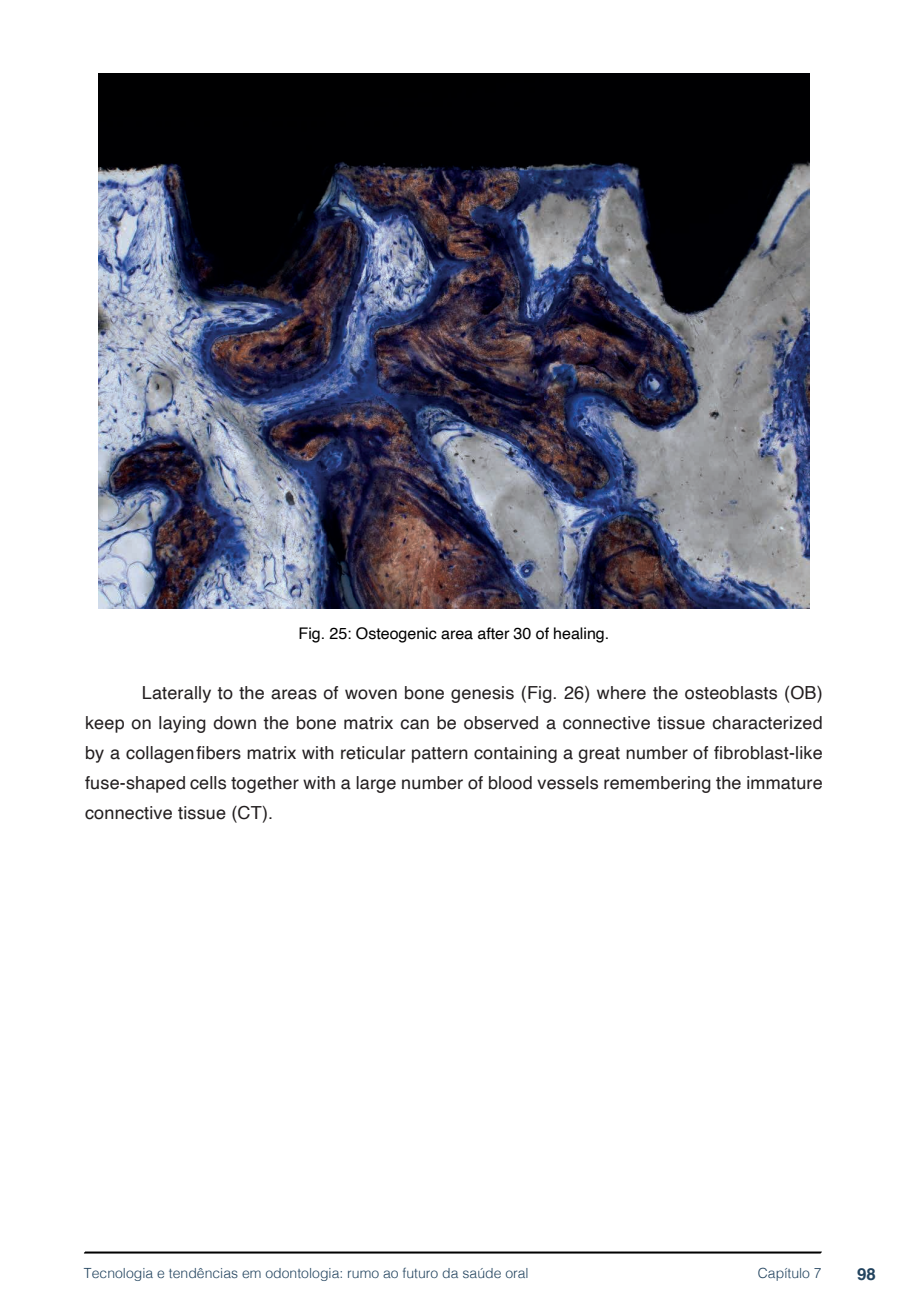
<style>
.page{position:relative;width:908px;height:1304px;background:#fff}
.page>*{position:absolute;margin:0;border:0;box-sizing:border-box;transform-origin:0 0}
.t1{font:18px/30px "Helvetica";letter-spacing:.01em;color:#231f20;text-align:justify}
.t2{font:700 16.8px "Helvetica";color:#23445f}
.t3{font:16px "Helvetica";color:#000}
.t4{font:300 14px "Helvetica";color:#23445f}
</style>
<div class="page">
<svg style="left:84px;top:1251px;width:737px;height:3px;background:#515151"></svg>
<img style="left:98px;top:74px;width:711px;height:534px">
<p class="t3" style="left:298px;top:621px;width:312px">Fig. 25: Osteogenic area after 30 of healing.</p>
<p class="t1" style="left:85px;top:678px;width:738px;text-indent:57px">Laterally to the areas of woven bone genesis (Fig. 26) where the osteoblasts (OB) keep on laying down the bone matrix can be observed a connective tissue characterized by a collagen fibers matrix with reticular pattern containing a great number of fibroblast-like fuse-shaped cells together with a large number of blood vessels remembering the immature connective tissue (CT).</p>
<p class="t4" style="left:84px;top:1261px;width:446px">Tecnologia e tendências em odontologia: rumo ao futuro da saúde oral</p>
<p class="t4" style="left:757px;top:1261px;width:65px">Capítulo 7</p>
<p class="t2" style="left:856px;top:1264px;width:20px">98</p>
</div>
